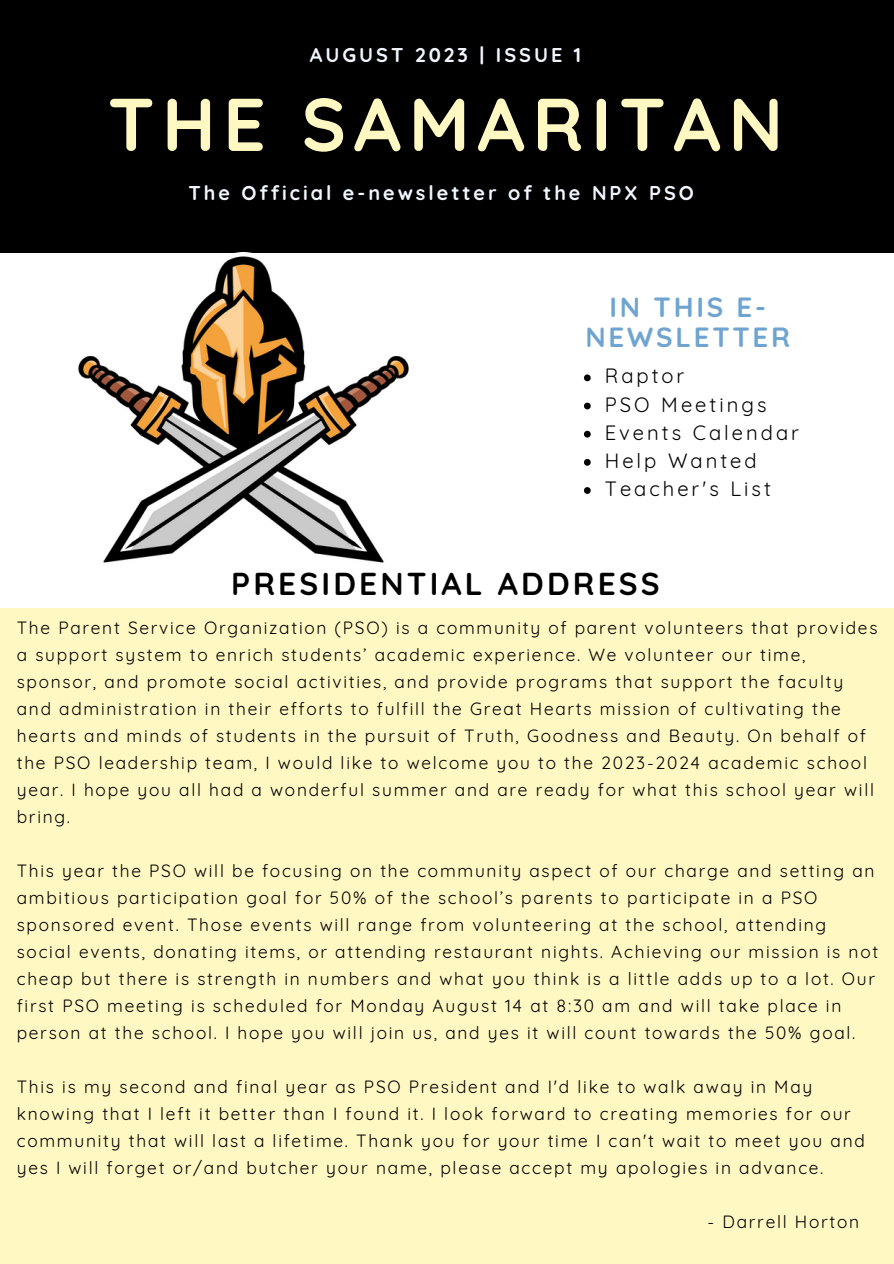
<style>
.page{position:relative;width:894px;height:1264px;background:#fff}
.page>*{position:absolute;margin:0;border:0;box-sizing:border-box;transform-origin:0 0}
.t1{font:700 74.55px "Quicksand";letter-spacing:.1em;color:#fff8c2}
.t2{font:700 31.65px "Quicksand";letter-spacing:.1em;color:#000}
.t3{font:700 27.75px/30.5px "Quicksand";letter-spacing:.1em;color:#70a4d0;text-align:center}
.t4{font:20.25px "Quicksand";letter-spacing:.15em;color:#000}
.t5{font:700 19.8px "Quicksand";letter-spacing:.15em;color:#f2f7ff}
.t6{font:17.25px/27px "Quicksand";letter-spacing:.1em;color:#000}
</style>
<div class="page">
<div style="left:0;top:0;width:893px;height:252px;background:#000"></div>
<div style="left:0;top:608px;width:893px;height:655px;background:#fff8c2"></div>
<img style="left:74px;top:252px;width:338px;height:311px">
<svg style="left:584px;top:374px;width:6px;height:7px"></svg>
<svg style="left:584px;top:402px;width:6px;height:7px"></svg>
<svg style="left:584px;top:431px;width:6px;height:6px"></svg>
<svg style="left:584px;top:459px;width:6px;height:7px"></svg>
<svg style="left:584px;top:487px;width:6px;height:7px"></svg>
<p class="t5" style="left:310px;top:43px;width:273px">AUGUST 2023 | ISSUE 1</p>
<p class="t1" style="left:108px;top:76px;width:676px">THE SAMARITAN</p>
<p class="t5" style="left:188px;top:181px;width:507px">The Official e-newsletter of the NPX PSO</p>
<p class="t3" style="left:585px;top:291px;width:206px">IN THIS E-<br>NEWSLETTER</p>
<p class="t4" style="left:604px;top:363px;width:81px">Raptor</p>
<p class="t4" style="left:604px;top:391px;width:163px">PSO Meetings</p>
<p class="t4" style="left:604px;top:419px;width:196px">Events Calendar</p>
<p class="t4" style="left:604px;top:448px;width:153px">Help Wanted</p>
<p class="t4" style="left:604px;top:476px;width:167px">Teacher's List</p>
<p class="t2" style="left:231px;top:564px;width:430px">PRESIDENTIAL ADDRESS</p>
<p class="t6" style="left:17px;top:613px;width:861px">The Parent Service Organization (PSO) is a community of parent volunteers that provides a support system to enrich students’ academic experience. We volunteer our time, sponsor, and promote social activities, and provide programs that support the faculty and administration in their efforts to fulfill the Great Hearts mission of cultivating the hearts and minds of students in the pursuit of Truth, Goodness and Beauty. On behalf of the PSO leadership team, I would like to welcome you to the 2023-2024 academic school year. I hope you all had a wonderful summer and are ready for what this school year will bring.</p>
<p class="t6" style="left:17px;top:857px;width:862px">This year the PSO will be focusing on the community aspect of our charge and setting an ambitious participation goal for 50% of the school’s parents to participate in a PSO sponsored event. Those events will range from volunteering at the school, attending social events, donating items, or attending restaurant nights. Achieving our mission is not cheap but there is strength in numbers and what you think is a little adds up to a lot. Our first PSO meeting is scheduled for Monday August 14 at 8:30 am and will take place in person at the school. I hope you will join us, and yes it will count towards the 50% goal.</p>
<p class="t6" style="left:17px;top:1073px;width:849px">This is my second and final year as PSO President and I'd like to walk away in May knowing that I left it better than I found it. I look forward to creating memories for our community that will last a lifetime. Thank you for your time I can't wait to meet you and yes I will forget or/and butcher your name, please accept my apologies in advance.</p>
<p class="t6" style="left:707px;top:1208px;width:153px">- Darrell Horton</p>
</div>
